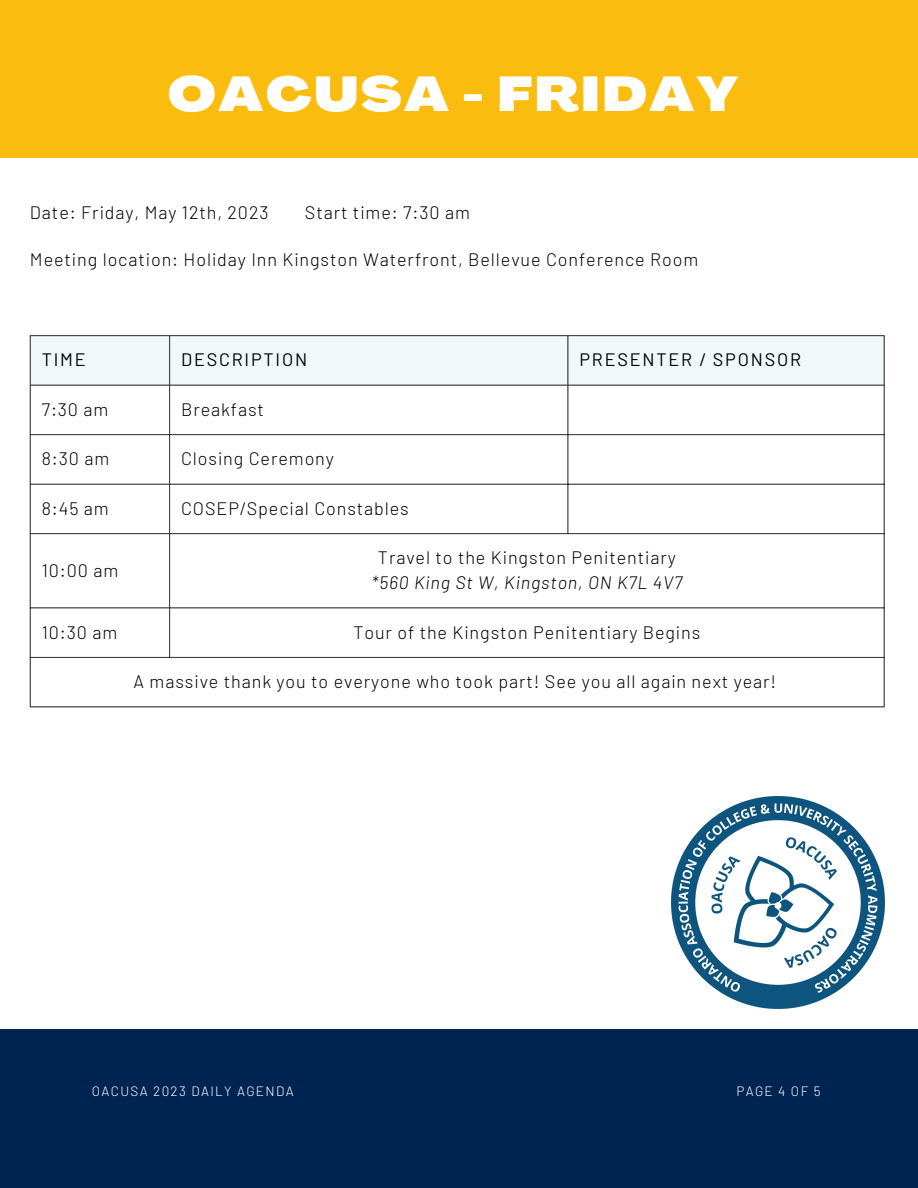
<style>
.page{position:relative;width:918px;height:1188px;background:#fff}
.page>*{position:absolute;margin:0;border:0;box-sizing:border-box;transform-origin:0 0}
.t1{font:900 expanded 48px "Agrandir";letter-spacing:.05em;color:#fff}
.t2{font:300 18px "Barlow";letter-spacing:.05em;color:#000}
.t3{font:18px "Barlow";letter-spacing:.1em;color:#000}
.t4{font:italic 300 18px "Barlow";letter-spacing:.05em;color:#000}
.t5{font:300 13.5px "Barlow";letter-spacing:.1em;color:#fff}
</style>
<div class="page">
<div style="left:0;top:0;width:918px;height:158px;background:#fabd0f"></div>
<div style="left:0;top:1029px;width:918px;height:159px;background:#002452"></div>
<div style="left:31px;top:336px;width:853px;height:49px;background:#f0f8fa"></div>
<hr style="left:30px;top:336px;width:1px;height:371px;background:#333">
<hr style="left:169px;top:336px;width:1px;height:321px;background:#333">
<hr style="left:568px;top:336px;width:1px;height:197px;background:#333">
<hr style="left:884px;top:336px;width:1px;height:371px;background:#333">
<hr style="left:30px;top:335px;width:854px;height:1px;background:#333">
<hr style="left:30px;top:434px;width:854px;height:1px;background:#333">
<hr style="left:30px;top:484px;width:854px;height:1px;background:#333">
<hr style="left:30px;top:533px;width:854px;height:1px;background:#333">
<hr style="left:30px;top:608px;width:854px;height:1px;background:#333">
<hr style="left:30px;top:657px;width:854px;height:1px;background:#333">
<hr style="left:30px;top:707px;width:854px;height:1px;background:#333">
<hr style="left:30px;top:385px;width:854px;height:1px;background:#333">
<img style="left:672px;top:796px;width:212px;height:213px">
<h1 class="t1" style="left:168px;top:75px;width:572px">OACUSA - FRIDAY</h1>
<p class="t2" style="left:30px;top:201px;width:240px">Date: Friday, May 12th, 2023</p>
<p class="t2" style="left:305px;top:201px;width:166px">Start time: 7:30 am</p>
<p class="t2" style="left:30px;top:248px;width:670px">Meeting location: Holiday Inn Kingston Waterfront, Bellevue Conference Room</p>
<p class="t3" style="left:42px;top:348px;width:45px">TIME</p>
<p class="t3" style="left:181px;top:348px;width:128px">DESCRIPTION</p>
<p class="t3" style="left:579px;top:348px;width:223px">PRESENTER / SPONSOR</p>
<p class="t2" style="left:42px;top:398px;width:68px">7:30 am</p>
<p class="t2" style="left:181px;top:398px;width:84px">Breakfast</p>
<p class="t2" style="left:42px;top:447px;width:69px">8:30 am</p>
<p class="t2" style="left:181px;top:447px;width:154px">Closing Ceremony</p>
<p class="t2" style="left:42px;top:497px;width:69px">8:45 am</p>
<p class="t2" style="left:181px;top:497px;width:229px">COSEP/Special Constables</p>
<p class="t2" style="left:42px;top:559px;width:78px">10:00 am</p>
<p class="t2" style="left:378px;top:546px;width:299px">Travel to the Kingston Penitentiary</p>
<p class="t4" style="left:372px;top:571px;width:312px">*560 King St W, Kingston, ON K7L 4V7</p>
<p class="t2" style="left:42px;top:621px;width:77px">10:30 am</p>
<p class="t2" style="left:353px;top:621px;width:349px">Tour of the Kingston Penitentiary Begins</p>
<p class="t2" style="left:134px;top:670px;width:644px">A massive thank you to everyone who took part! See you all again next year!</p>
<p class="t5" style="left:92px;top:1082px;width:203px">OACUSA 2023 DAILY AGENDA</p>
<p class="t5" style="left:736px;top:1082px;width:86px">PAGE 4 OF 5</p>
</div>
